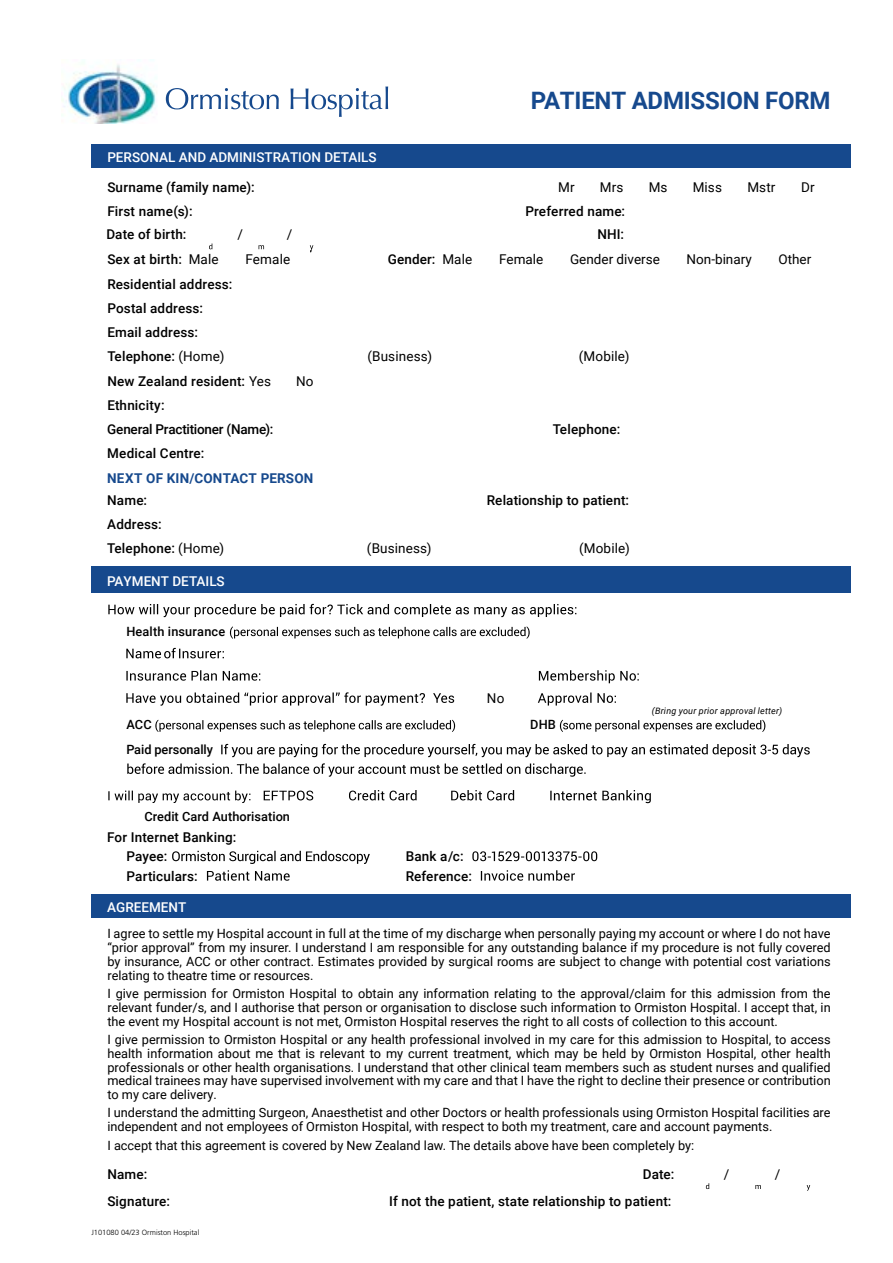
<style>
.page{position:relative;width:893px;height:1263px;background:#fff}
.page>*{position:absolute;margin:0;border:0;box-sizing:border-box;transform-origin:0 0}
.t1{font:700 24px "Roboto";letter-spacing:-.01em;color:#16498d}
.t2{font:500 13.5px/24.3px "Roboto";letter-spacing:.01em;color:#000}
.t3{font:13.5px "Roboto";letter-spacing:.005em;color:#000}
.t4{font:500 13.5px "Roboto";color:#fff}
.t5{font:500 13.5px/24.3px "Roboto";letter-spacing:-.015em;color:#000}
.t6{font:700 13.5px "Roboto";letter-spacing:.01em;color:#16498d}
.t7{font:12.75px/13.8px "Roboto";color:#000;text-align:justify}
.t8{font:500 12.75px "Roboto";letter-spacing:.005em;color:#000}
.t9{font:italic 9px "Roboto";letter-spacing:.025em;color:#000}
.t10{font:300 7.5px "Frutiger LT Std";color:#000}
.s1{font-weight:400}
</style>
<div class="page">
<div style="left:91px;top:144px;width:759px;height:23px;background:#16498d"></div>
<div style="left:91px;top:894px;width:759px;height:23px;background:#16498d"></div>
<svg style="left:706px;top:1183px;width:104px;height:7px"></svg>
<svg style="left:166px;top:86px;width:222px;height:31px"></svg>
<img style="left:61px;top:65px;width:95px;height:58px">
<div style="left:91px;top:567px;width:759px;height:26px;background:#16498d"></div>
<svg style="left:108px;top:604px;width:468px;height:13px"></svg>
<svg style="left:126px;top:648px;width:98px;height:10px"></svg>
<svg style="left:126px;top:670px;width:134px;height:11px"></svg>
<svg style="left:539px;top:670px;width:100px;height:13px"></svg>
<svg style="left:126px;top:692px;width:328px;height:14px"></svg>
<svg style="left:538px;top:692px;width:78px;height:13px"></svg>
<svg style="left:155px;top:720px;width:300px;height:12px"></svg>
<svg style="left:560px;top:720px;width:205px;height:12px"></svg>
<svg style="left:127px;top:763px;width:459px;height:14px"></svg>
<svg style="left:108px;top:791px;width:142px;height:12px"></svg>
<svg style="left:264px;top:790px;width:49px;height:10px"></svg>
<svg style="left:349px;top:790px;width:68px;height:10px"></svg>
<svg style="left:451px;top:790px;width:63px;height:10px"></svg>
<svg style="left:550px;top:790px;width:101px;height:13px"></svg>
<svg style="left:172px;top:851px;width:198px;height:13px"></svg>
<svg style="left:472px;top:851px;width:125px;height:10px"></svg>
<svg style="left:207px;top:870px;width:83px;height:11px"></svg>
<svg style="left:481px;top:870px;width:94px;height:11px"></svg>
<svg style="left:221px;top:744px;width:589px;height:13px"></svg>
<svg style="left:230px;top:626px;width:300px;height:13px"></svg>
<svg style="left:209px;top:243px;width:104px;height:9px"></svg>
<h1 class="t1" style="left:531px;top:84px;width:301px">PATIENT ADMISSION FORM</h1>
<p class="t4" style="left:107px;top:148px;width:271px">PERSONAL AND ADMINISTRATION DETAILS</p>
<p class="t2" style="left:107px;top:174px;width:149px">Surname (family name):</p>
<p class="t3" style="left:558px;top:177px;width:18px">Mr</p>
<p class="t3" style="left:600px;top:177px;width:25px">Mrs</p>
<p class="t3" style="left:649px;top:177px;width:20px">Ms</p>
<p class="t3" style="left:693px;top:177px;width:31px">Miss</p>
<p class="t3" style="left:747px;top:177px;width:30px">Mstr</p>
<p class="t3" style="left:801px;top:177px;width:15px">Dr</p>
<p class="t2" style="left:107px;top:199px;width:87px">First name(s):</p>
<p class="t2" style="left:525px;top:199px;width:101px">Preferred name:</p>
<p class="t2" style="left:107px;top:247px;width:113px">Sex at birth: <span class="s1">Male</span></p>
<p class="t3" style="left:245px;top:250px;width:46px">Female</p>
<p class="t2" style="left:107px;top:271px;width:127px">Residential address:<br>Postal address:<br>Email address:<br>Telephone: <span class="s1">(Home)</span></p>
<p class="t2" style="left:106px;top:222px;width:82px">Date of birth:</p>
<p class="t3" style="left:237px;top:225px;width:7px">/</p>
<p class="t3" style="left:287px;top:225px;width:7px">/</p>
<p class="t2" style="left:597px;top:222px;width:28px">NHI:</p>
<p class="t2" style="left:388px;top:247px;width:86px">Gender: <span class="s1">Male</span></p>
<p class="t3" style="left:499px;top:250px;width:46px">Female</p>
<p class="t3" style="left:570px;top:250px;width:91px">Gender diverse</p>
<p class="t3" style="left:687px;top:250px;width:67px">Non-binary</p>
<p class="t3" style="left:778px;top:250px;width:34px">Other</p>
<p class="t3" style="left:368px;top:347px;width:66px">(Business)</p>
<p class="t3" style="left:579px;top:347px;width:52px">(Mobile)</p>
<p class="t2" style="left:107px;top:368px;width:165px">New Zealand resident: <span class="s1">Yes</span></p>
<p class="t3" style="left:296px;top:371px;width:19px">No</p>
<p class="t5" style="left:107px;top:392px;width:168px">Ethnicity:<br>General Practitioner (Name):</p>
<p class="t2" style="left:553px;top:417px;width:69px">Telephone:</p>
<p class="t2" style="left:107px;top:441px;width:99px">Medical Centre:</p>
<p class="t6" style="left:107px;top:468px;width:208px">NEXT OF KIN/CONTACT PERSON</p>
<p class="t2" style="left:107px;top:487px;width:41px">Name:</p>
<p class="t2" style="left:487px;top:487px;width:144px">Relationship to patient:</p>
<p class="t2" style="left:107px;top:511px;width:119px">Address:<br>Telephone: <span class="s1">(Home)</span></p>
<p class="t3" style="left:367px;top:539px;width:66px">(Business)</p>
<p class="t3" style="left:579px;top:539px;width:52px">(Mobile)</p>
<p class="t4" style="left:107px;top:572px;width:119px">PAYMENT DETAILS</p>
<p class="t8" style="left:126px;top:622px;width:101px">Health insurance</p>
<p class="t8" style="left:126px;top:716px;width:27px">ACC</p>
<p class="t8" style="left:126px;top:741px;width:88px">Paid personally</p>
<p class="t3" style="left:487px;top:688px;width:19px">No</p>
<p class="t8" style="left:144px;top:807px;width:147px">Credit Card Authorisation</p>
<p class="t2" style="left:127px;top:827px;width:111px;line-height:19.2px;text-indent:-19px">For Internet Banking:<br>Payee:</p>
<p class="t2" style="left:406px;top:844px;width:59px">Bank a/c:</p>
<p class="t2" style="left:127px;top:863px;width:73px">Particulars:</p>
<p class="t2" style="left:406px;top:863px;width:68px">Reference:</p>
<p class="t4" style="left:107px;top:898px;width:81px">AGREEMENT</p>
<p class="t8" style="left:530px;top:716px;width:27px">DHB</p>
<p class="t9" style="left:652px;top:704px;width:132px">(Bring your prior approval letter)</p>
<p class="t7" style="left:107px;top:926px;width:725px">I agree to settle my Hospital account in full at the time of my discharge when personally paying my account or where I do not have “prior approval” from my insurer. I understand I am responsible for any outstanding balance if my procedure is not fully covered by insurance, ACC or other contract. Estimates provided by surgical rooms are subject to change with potential cost variations relating to theatre time or resources.</p>
<p class="t7" style="left:107px;top:986px;width:725px">I give permission for Ormiston Hospital to obtain any information relating to the approval/claim for this admission from the relevant funder/s, and I authorise that person or organisation to disclose such information to Ormiston Hospital. I accept that, in the event my Hospital account is not met, Ormiston Hospital reserves the right to all costs of collection to this account.</p>
<p class="t7" style="left:107px;top:1032px;width:725px">I give permission to Ormiston Hospital or any health professional involved in my care for this admission to Hospital, to access health information about me that is relevant to my current treatment, which may be held by Ormiston Hospital, other health professionals or other health organisations. I understand that other clinical team members such as student nurses and qualified medical trainees may have supervised involvement with my care and that I have the right to decline their presence or contribution to my care delivery.</p>
<p class="t7" style="left:107px;top:1105px;width:725px">I understand the admitting Surgeon, Anaesthetist and other Doctors or health professionals using Ormiston Hospital facilities are independent and not employees of Ormiston Hospital, with respect to both my treatment, care and account payments.</p>
<p class="t7" style="left:107px;top:1138px;width:588px">I accept that this agreement is covered by New Zealand law. The details above have been completely by:</p>
<p class="t2" style="left:107px;top:1162px;width:41px">Name:</p>
<p class="t2" style="left:643px;top:1162px;width:33px">Date:</p>
<p class="t3" style="left:724px;top:1165px;width:7px">/</p>
<p class="t3" style="left:775px;top:1165px;width:7px">/</p>
<p class="t2" style="left:107px;top:1188px;width:64px">Signature:</p>
<p class="t2" style="left:389px;top:1188px;width:284px">If not the patient, state relationship to patient:</p>
<p class="t10" style="left:91px;top:1228px;width:109px">J101080 04/23 Ormiston Hospital</p>
</div>
